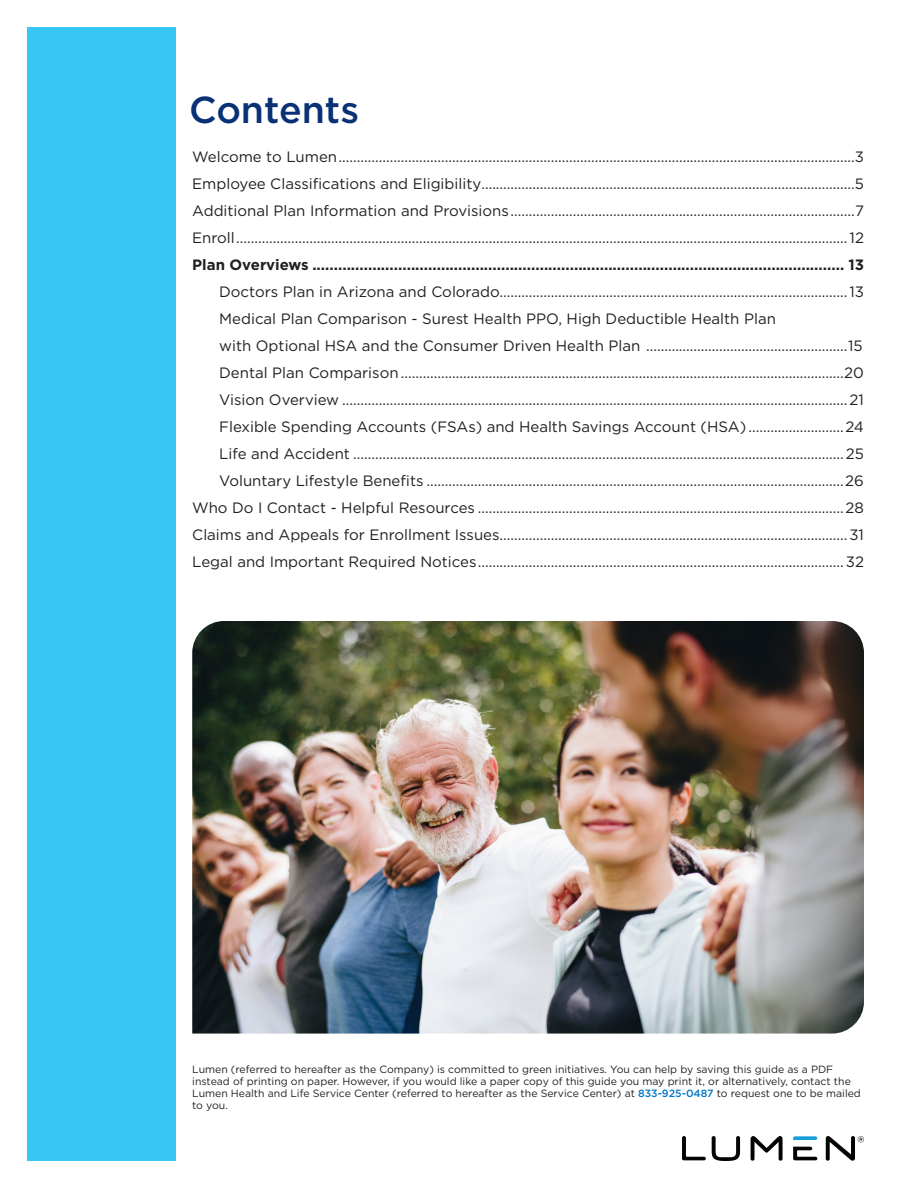
<style>
.page{position:relative;width:918px;height:1188px;background:#fff}
.page>*{position:absolute;margin:0;border:0;box-sizing:border-box;transform-origin:0 0}
.t1{font:500 37.5px "Gotham";color:#083176}
.t2{font:15px/27px "Gotham";color:#231f20;text-align:justify}
.t3{font:700 15px "Gotham";color:#231f20}
.t4{font:10.5px/12px "Gotham";color:#231f20}
.s1{font-weight:500;color:#0075c9}
</style>
<div class="page">
<div style="left:27px;top:27px;width:149px;height:1134px;background:#38c6f4"></div>
<svg style="left:682px;top:1136px;width:24px;height:24px"></svg>
<svg style="left:712px;top:1136px;width:28px;height:25px"></svg>
<svg style="left:751px;top:1136px;width:32px;height:25px"></svg>
<svg style="left:793px;top:1136px;width:24px;height:4px"></svg>
<svg style="left:793px;top:1147px;width:24px;height:13px"></svg>
<svg style="left:826px;top:1136px;width:38px;height:25px"></svg>
<img style="left:192px;top:621px;width:672px;height:413px">
<h1 class="t1" style="left:189px;top:85px;width:172px">Contents</h1>
<p class="t2" style="left:192px;top:143px;width:673px">Welcome to Lumen.............................................................................................................................................3<br>Employee Classifications and Eligibility......................................................................................................5<br>Additional Plan Information and Provisions..............................................................................................7<br>Enroll.......................................................................................................................................................................12</p>
<p class="t3" style="left:192px;top:255px;width:673px">Plan Overviews ............................................................................................................................ 13</p>
<p class="t2" style="left:219px;top:278px;width:646px">Doctors Plan in Arizona and Colorado...............................................................................................13</p>
<p class="t2" style="left:219px;top:305px;width:558px">Medical Plan Comparison - Surest Health PPO, High Deductible Health Plan</p>
<p class="t2" style="left:219px;top:332px;width:645px">with Optional HSA and the Consumer Driven Health Plan .......................................................15</p>
<p class="t2" style="left:219px;top:359px;width:646px">Dental Plan Comparison.........................................................................................................................20</p>
<p class="t2" style="left:219px;top:386px;width:646px">Vision Overview .......................................................................................................................................... 21</p>
<p class="t2" style="left:219px;top:413px;width:646px">Flexible Spending Accounts (FSAs) and Health Savings Account (HSA) ..........................24</p>
<p class="t2" style="left:219px;top:440px;width:646px">Life and Accident ......................................................................................................................................25</p>
<p class="t2" style="left:219px;top:467px;width:646px">Voluntary Lifestyle Benefits ..................................................................................................................26</p>
<p class="t2" style="left:192px;top:494px;width:673px">Who Do I Contact - Helpful Resources ....................................................................................................28</p>
<p class="t2" style="left:192px;top:521px;width:673px">Claims and Appeals for Enrollment Issues...............................................................................................31</p>
<p class="t2" style="left:192px;top:548px;width:673px">Legal and Important Required Notices....................................................................................................32</p>
<p class="t4" style="left:192px;top:1063px;width:670px">Lumen (referred to hereafter as the Company) is committed to green initiatives. You can help by saving this guide as a PDF instead of printing on paper. However, if you would like a paper copy of this guide you may print it, or alternatively, contact the Lumen Health and Life Service Center (referred to hereafter as the Service Center) at <span class="s1">833-925-0487</span> to request one to be mailed to you.</p>
</div>
